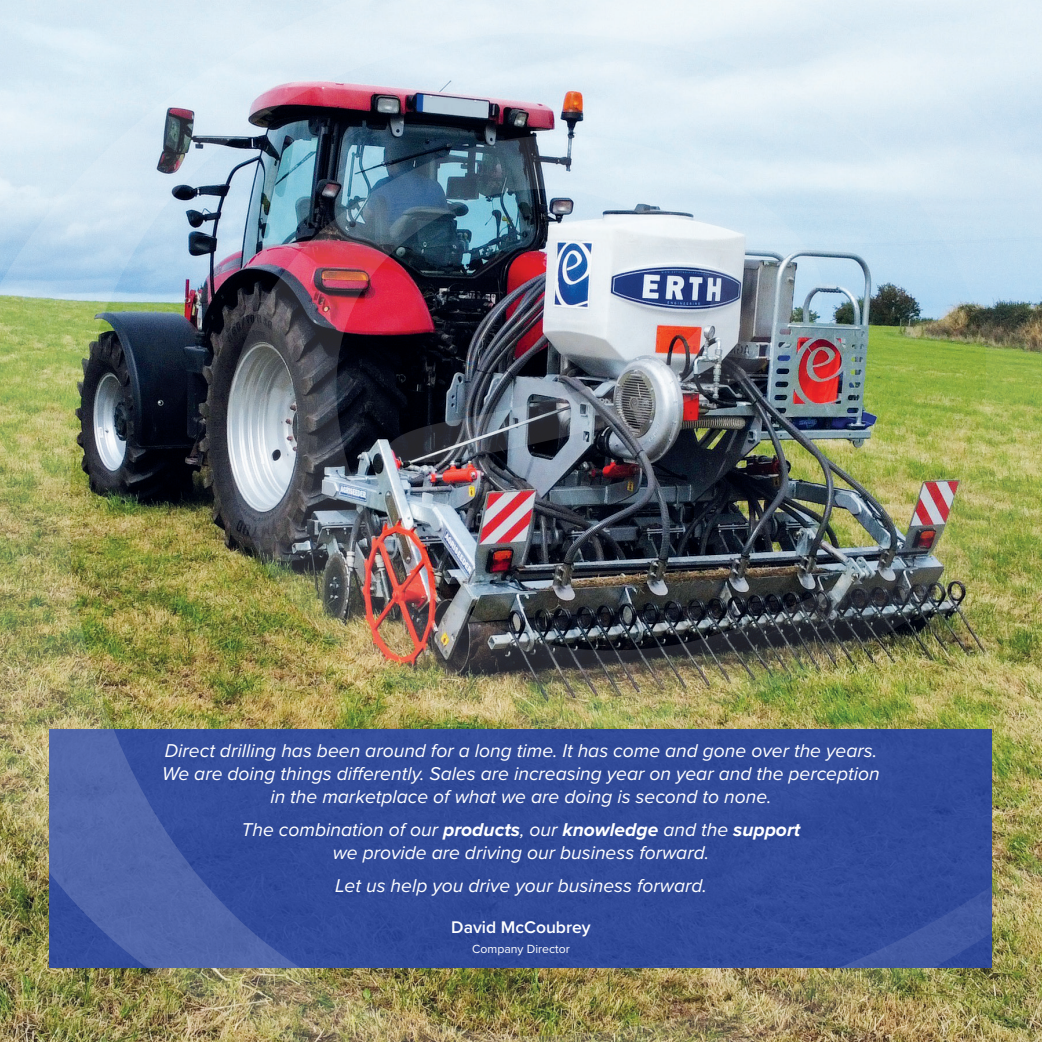
<style>
.page{position:relative;width:1042px;height:1042px;background:#fff}
.page>*{position:absolute;margin:0;border:0;box-sizing:border-box;transform-origin:0 0}
.t1{font:italic 19.25px/23.1px "Proxima Nova";color:#fff;text-align:center}
.t2{font:600 17.5px "Proxima Nova";color:#fff}
.t3{font:12.25px "Proxima Nova";color:#fff}
.s1{font-weight:700}
</style>
<div class="page">
<img style="left:0;top:0;width:1042px;height:1042px">
<p class="t1" style="left:162px;top:738px;width:719px">Direct drilling has been around for a long time. It has come and gone over the years.<br>We are doing things differently. Sales are increasing year on year and the perception in the marketplace of what we are doing is second to none.</p>
<p class="t1" style="left:241px;top:817px;width:560px">The combination of our <span class="s1">products</span>, our <span class="s1">knowledge</span> and the <span class="s1">support </span>we provide are driving our business forward.</p>
<p class="t1" style="left:335px;top:873px;width:373px">Let us help you drive your business forward.</p>
<p class="t2" style="left:451px;top:914px;width:141px">David McCoubrey</p>
<p class="t3" style="left:472px;top:941px;width:99px">Company Director</p>
</div>
